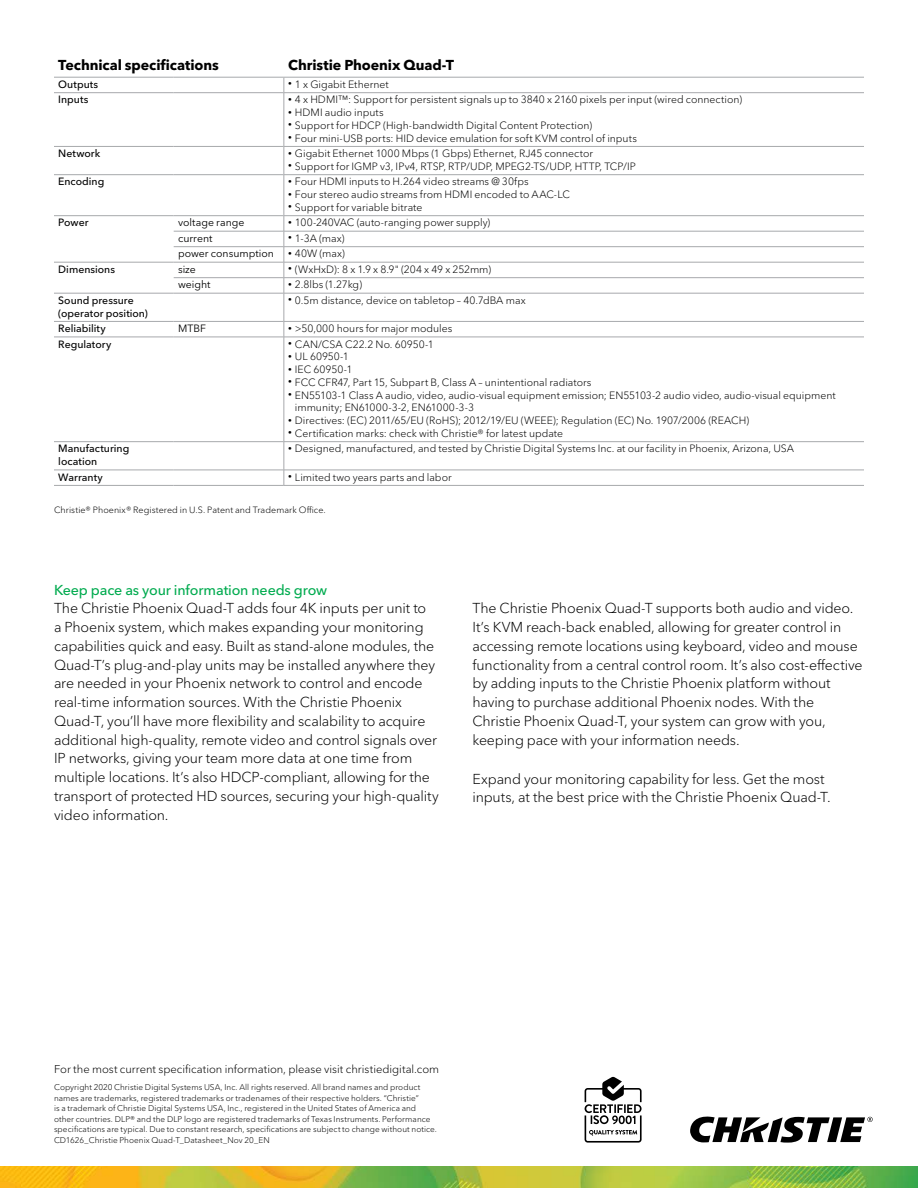
<style>
.page{position:relative;width:918px;height:1188px;background:#fff}
.page>*{position:absolute;margin:0;border:0;box-sizing:border-box;transform-origin:0 0}
.t1{font:300 14.25px/18.8px "Avenir Next Cyr";letter-spacing:-.01em;color:#000}
.t2{font:700 14.25px "Avenir Next Cyr";letter-spacing:-.005em;color:#000}
.t3{font:500 14.25px "Avenir Next Cyr";letter-spacing:-.01em;color:#00ab4f}
.t4{font:300 11.25px "Avenir Next Cyr";color:#000}
.t5{font:300 10.5px/12.8px "Avenir Next Cyr";color:#000}
.t6{font:500 10.5px/12.8px "Avenir Next Cyr";color:#000}
.t7{font:10.5px "Avenir Next Cyr";color:#000}
.t8{font:300 9px "Avenir Next Cyr";letter-spacing:.005em;color:#000}
.t9{font:300 8.25px/10.5px "Avenir Next Cyr";letter-spacing:.005em;color:#000}
.s1{font-size:7.5px}
</style>
<div class="page">
<img style="left:0;top:1166px;width:918px;height:22px">
<hr style="left:54px;top:77px;width:120px;height:1px;background:#a7a9ac">
<hr style="left:174px;top:77px;width:110px;height:1px;background:#a7a9ac">
<hr style="left:284px;top:77px;width:580px;height:1px;background:#a7a9ac">
<hr style="left:54px;top:92px;width:120px;height:1px;background:#a7a9ac">
<hr style="left:174px;top:92px;width:110px;height:1px;background:#a7a9ac">
<hr style="left:284px;top:92px;width:580px;height:1px;background:#a7a9ac">
<hr style="left:54px;top:146px;width:120px;height:1px;background:#a7a9ac">
<hr style="left:174px;top:146px;width:110px;height:1px;background:#a7a9ac">
<hr style="left:284px;top:146px;width:580px;height:1px;background:#a7a9ac">
<hr style="left:54px;top:174px;width:120px;height:1px;background:#a7a9ac">
<hr style="left:174px;top:174px;width:110px;height:1px;background:#a7a9ac">
<hr style="left:284px;top:174px;width:580px;height:1px;background:#a7a9ac">
<hr style="left:54px;top:215px;width:120px;height:1px;background:#a7a9ac">
<hr style="left:174px;top:215px;width:110px;height:1px;background:#a7a9ac">
<hr style="left:284px;top:215px;width:580px;height:1px;background:#a7a9ac">
<hr style="left:54px;top:262px;width:120px;height:1px;background:#a7a9ac">
<hr style="left:174px;top:262px;width:110px;height:1px;background:#a7a9ac">
<hr style="left:284px;top:262px;width:580px;height:1px;background:#a7a9ac">
<hr style="left:54px;top:293px;width:120px;height:1px;background:#a7a9ac">
<hr style="left:174px;top:293px;width:110px;height:1px;background:#a7a9ac">
<hr style="left:284px;top:293px;width:580px;height:1px;background:#a7a9ac">
<hr style="left:54px;top:321px;width:120px;height:1px;background:#a7a9ac">
<hr style="left:174px;top:321px;width:110px;height:1px;background:#a7a9ac">
<hr style="left:284px;top:321px;width:580px;height:1px;background:#a7a9ac">
<hr style="left:54px;top:337px;width:120px;height:1px;background:#a7a9ac">
<hr style="left:174px;top:337px;width:110px;height:1px;background:#a7a9ac">
<hr style="left:284px;top:337px;width:580px;height:1px;background:#a7a9ac">
<hr style="left:54px;top:441px;width:120px;height:1px;background:#a7a9ac">
<hr style="left:174px;top:441px;width:110px;height:1px;background:#a7a9ac">
<hr style="left:284px;top:441px;width:580px;height:1px;background:#a7a9ac">
<hr style="left:54px;top:470px;width:120px;height:1px;background:#a7a9ac">
<hr style="left:174px;top:470px;width:110px;height:1px;background:#a7a9ac">
<hr style="left:284px;top:470px;width:580px;height:1px;background:#a7a9ac">
<hr style="left:54px;top:485px;width:120px;height:1px;background:#a7a9ac">
<hr style="left:174px;top:485px;width:110px;height:1px;background:#a7a9ac">
<hr style="left:284px;top:485px;width:580px;height:1px;background:#a7a9ac">
<svg style="left:284px;top:78px;width:1px;height:15px"></svg>
<hr style="left:284px;top:93px;width:1px;height:53px;background:#a7a9ac">
<svg style="left:284px;top:147px;width:1px;height:28px"></svg>
<hr style="left:284px;top:175px;width:1px;height:41px;background:#a7a9ac">
<svg style="left:284px;top:216px;width:1px;height:121px"></svg>
<hr style="left:284px;top:337px;width:1px;height:105px;background:#a7a9ac">
<svg style="left:284px;top:442px;width:1px;height:43px"></svg>
<hr style="left:174px;top:231px;width:110px;height:1px;background:#a7a9ac">
<hr style="left:284px;top:231px;width:580px;height:1px;background:#a7a9ac">
<hr style="left:174px;top:246px;width:110px;height:1px;background:#a7a9ac">
<hr style="left:284px;top:246px;width:580px;height:1px;background:#a7a9ac">
<hr style="left:174px;top:277px;width:110px;height:1px;background:#a7a9ac">
<hr style="left:284px;top:277px;width:580px;height:1px;background:#a7a9ac">
<svg style="left:585px;top:1077px;width:57px;height:66px"></svg>
<svg style="left:690px;top:1117px;width:183px;height:26px"></svg>
<h1 class="t2" style="left:58px;top:57px;width:162px">Technical specifications</h1>
<h1 class="t2" style="left:288px;top:57px;width:167px">Christie Phoenix Quad-T</h1>
<p class="t6" style="left:58px;top:78px;width:41px">Outputs</p>
<p class="t5" style="left:288px;top:78px;width:102px"><span class="s1">•</span> 1 x Gigabit Ethernet</p>
<p class="t6" style="left:58px;top:93px;width:32px">Inputs</p>
<p class="t5" style="left:288px;top:93px;width:456px"><span class="s1">•</span> 4 x HDMI™: Support for persistent signals up to 3840 x 2160 pixels per input (wired connection)</p>
<p class="t5" style="left:288px;top:106px;width:97px"><span class="s1">•</span> HDMI audio inputs</p>
<p class="t5" style="left:288px;top:119px;width:306px"><span class="s1">•</span> Support for HDCP (High-bandwidth Digital Content Protection)</p>
<p class="t5" style="left:288px;top:132px;width:350px"><span class="s1">•</span> Four mini-USB ports: HID device emulation for soft KVM control of inputs</p>
<p class="t6" style="left:58px;top:147px;width:43px">Network</p>
<p class="t5" style="left:288px;top:147px;width:307px"><span class="s1">•</span> Gigabit Ethernet 1000 Mbps (1 Gbps) Ethernet, RJ45 connector</p>
<p class="t5" style="left:288px;top:160px;width:349px"><span class="s1">•</span> Support for IGMP v3, IPv4, RTSP, RTP/UDP, MPEG2-TS/UDP, HTTP, TCP/IP</p>
<p class="t6" style="left:58px;top:175px;width:48px">Encoding</p>
<p class="t5" style="left:288px;top:175px;width:242px"><span class="s1">•</span> Four HDMI inputs to H.264 video streams @ 30fps</p>
<p class="t5" style="left:288px;top:188px;width:283px"><span class="s1">•</span> Four stereo audio streams from HDMI encoded to AAC-LC</p>
<p class="t5" style="left:288px;top:201px;width:136px"><span class="s1">•</span> Support for variable bitrate</p>
<p class="t6" style="left:58px;top:216px;width:32px">Power</p>
<p class="t7" style="left:178px;top:216px;width:68px">voltage range</p>
<p class="t5" style="left:288px;top:216px;width:204px"><span class="s1">•</span> 100-240VAC (auto-ranging power supply)</p>
<p class="t7" style="left:178px;top:232px;width:36px">current</p>
<p class="t5" style="left:288px;top:232px;width:58px"><span class="s1">•</span> 1-3A (max)</p>
<p class="t7" style="left:178px;top:247px;width:97px">power consumption</p>
<p class="t5" style="left:288px;top:247px;width:58px"><span class="s1">•</span> 40W (max)</p>
<p class="t6" style="left:58px;top:263px;width:58px">Dimensions</p>
<p class="t7" style="left:178px;top:263px;width:19px">size</p>
<p class="t5" style="left:288px;top:263px;width:205px"><span class="s1">•</span> (WxHxD): 8 x 1.9 x 8.9" (204 x 49 x 252mm)</p>
<p class="t7" style="left:178px;top:278px;width:34px">weight</p>
<p class="t5" style="left:288px;top:278px;width:75px"><span class="s1">•</span> 2.8lbs (1.27kg)</p>
<p class="t6" style="left:58px;top:294px;width:91px">Sound pressure (operator position)</p>
<p class="t5" style="left:288px;top:294px;width:239px"><span class="s1">•</span> 0.5m distance, device on tabletop – 40.7dBA max</p>
<p class="t6" style="left:58px;top:322px;width:49px">Reliability</p>
<p class="t7" style="left:178px;top:322px;width:29px">MTBF</p>
<p class="t5" style="left:288px;top:322px;width:166px"><span class="s1">•</span> &gt;50,000 hours for major modules</p>
<p class="t6" style="left:58px;top:338px;width:54px">Regulatory</p>
<p class="t5" style="left:288px;top:338px;width:147px"><span class="s1">•</span> CAN/CSA C22.2 No. 60950-1</p>
<p class="t5" style="left:288px;top:350px;width:62px"><span class="s1">•</span> UL 60950-1</p>
<p class="t5" style="left:288px;top:363px;width:66px"><span class="s1">•</span> IEC 60950-1</p>
<p class="t5" style="left:288px;top:376px;width:305px"><span class="s1">•</span> FCC CFR47, Part 15, Subpart B, Class A – unintentional radiators</p>
<p class="t5" style="left:295px;top:389px;width:542px;text-indent:-7px"><span class="s1">•</span> EN55103-1 Class A audio, video, audio-visual equipment emission; EN55103-2 audio video, audio-visual equipment immunity; EN61000-3-2, EN61000-3-3</p>
<p class="t5" style="left:288px;top:414px;width:463px"><span class="s1">•</span> Directives: (EC) 2011/65/EU (RoHS); 2012/19/EU (WEEE); Regulation (EC) No. 1907/2006 (REACH)</p>
<p class="t5" style="left:288px;top:427px;width:276px"><span class="s1">•</span> Certification marks: check with Christie® for latest update</p>
<p class="t6" style="left:58px;top:442px;width:73px">Manufacturing location</p>
<p class="t5" style="left:288px;top:442px;width:507px"><span class="s1">•</span> Designed, manufactured, and tested by Christie Digital Systems Inc. at our facility in Phoenix, Arizona, USA</p>
<p class="t6" style="left:58px;top:470px;width:46px">Warranty</p>
<p class="t5" style="left:288px;top:471px;width:165px"><span class="s1">•</span> Limited two years parts and labor</p>
<p class="t8" style="left:54px;top:505px;width:273px">Christie® Phoenix® Registered in U.S. Patent and Trademark Office.</p>
<h1 class="t3" style="left:54px;top:581px;width:275px">Keep pace as your information needs grow</h1>
<p class="t1" style="left:54px;top:599px;width:386px">The Christie Phoenix Quad-T adds four 4K inputs per unit to<br>a Phoenix system, which makes expanding your monitoring capabilities quick and easy. Built as stand-alone modules, the Quad-T’s plug-and-play units may be installed anywhere they are needed in your Phoenix network to control and encode real-time information sources. With the Christie Phoenix Quad-T, you’ll have more flexibility and scalability to acquire additional high-quality, remote video and control signals over IP networks, giving your team more data at one time from multiple locations. It’s also HDCP-compliant, allowing for the transport of protected HD sources, securing your high-quality video information.</p>
<p class="t1" style="left:472px;top:599px;width:392px">The Christie Phoenix Quad-T supports both audio and video.<br>It’s KVM reach-back enabled, allowing for greater control in accessing remote locations using keyboard, video and mouse functionality from a central control room. It’s also cost-effective by adding inputs to the Christie Phoenix platform without having to purchase additional Phoenix nodes. With the Christie Phoenix Quad-T, your system can grow with you, keeping pace with your information needs.</p>
<h1 class="t1" style="left:472px;top:769px;width:360px">Expand your monitoring capability for less. Get the most inputs, at the best price with the Christie Phoenix Quad-T.</h1>
<p class="t4" style="left:54px;top:1062px;width:387px">For the most current specification information, please visit christiedigital.com</p>
<p class="t9" style="left:54px;top:1082px;width:384px">Copyright 2020 Christie Digital Systems USA, Inc. All rights reserved. All brand names and product names are trademarks, registered trademarks or tradenames of their respective holders. “Christie”<br>is a trademark of Christie Digital Systems USA, Inc., registered in the United States of America and other countries. DLP® and the DLP logo are registered trademarks of Texas Instruments. Performance specifications are typical. Due to constant research, specifications are subject to change without notice.<br>CD1626_Christie Phoenix Quad-T_Datasheet_Nov 20_EN</p>
</div>
